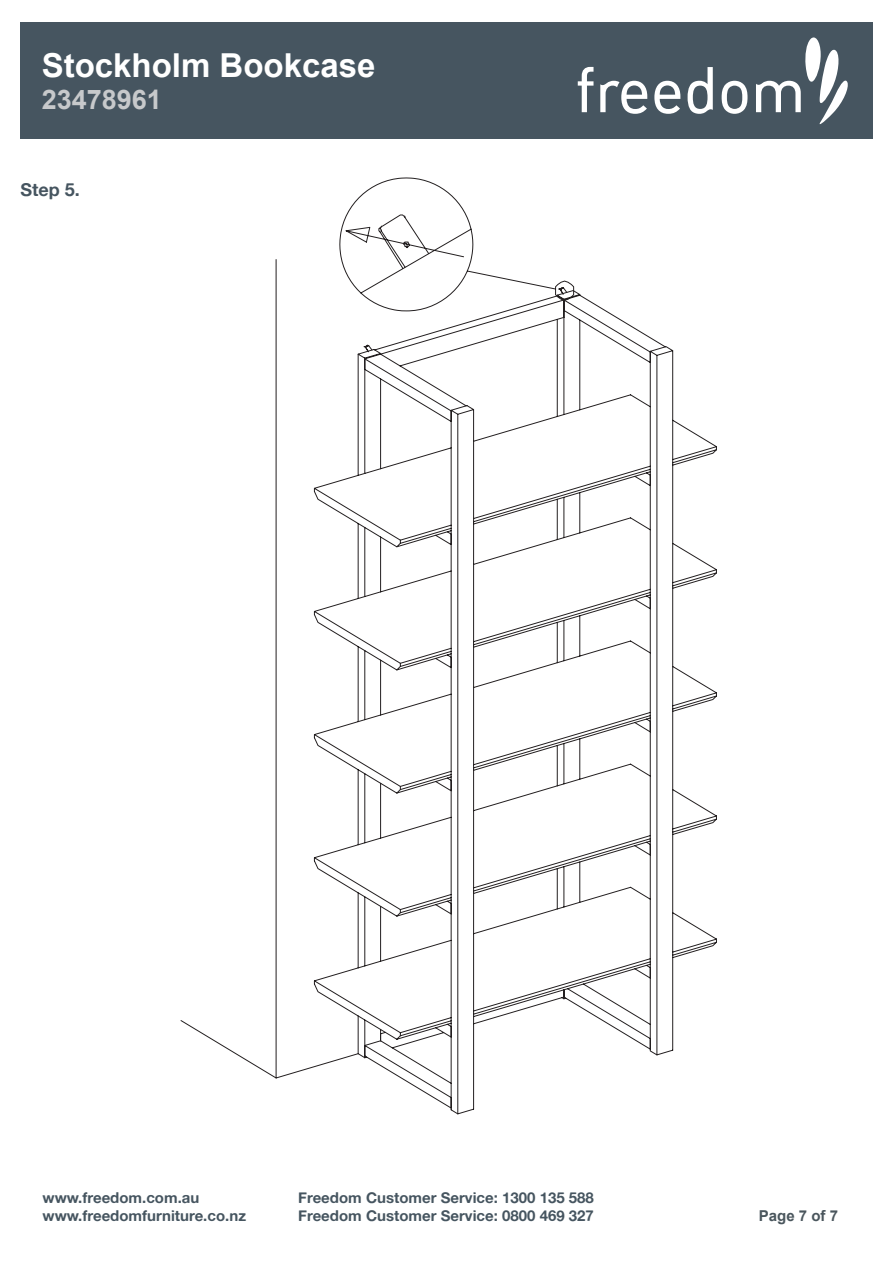
<style>
.page{position:relative;width:893px;height:1263px;background:#fff}
.page>*{position:absolute;margin:0;border:0;box-sizing:border-box;transform-origin:0 0}
.t1{font:700 33px "Arial";color:#fff}
.t2{font:700 27px "Arial";color:#c7c9cb}
.t3{font:18px "Alte Haas Grotesk Bold";color:#465560}
.t4{font:15px "Alte Haas Grotesk Bold";color:#465560}
.t5{font:700 15px "Arial";color:#4a565d}
</style>
<div class="page">
<div style="left:20px;top:22px;width:852px;height:117px;background:#465560"></div>
<svg style="left:578px;top:67px;width:15px;height:45px"></svg>
<svg style="left:654px;top:81px;width:26px;height:33px"></svg>
<svg style="left:722px;top:81px;width:25px;height:33px"></svg>
<svg style="left:756px;top:37px;width:92px;height:87px"></svg>
<svg style="left:688px;top:67px;width:25px;height:47px"></svg>
<svg style="left:600px;top:81px;width:47px;height:33px"></svg>
<svg style="left:402px;top:291px;width:315px;height:824px"></svg>
<svg style="left:180px;top:177px;width:395px;height:902px"></svg>
<h1 class="t1" style="left:42px;top:43px;width:335px">Stockholm Bookcase</h1>
<h2 class="t2" style="left:42px;top:82px;width:122px">23478961</h2>
<p class="t3" style="left:20px;top:179px;width:61px">Step 5.</p>
<p class="t4" style="left:43px;top:1188px;width:158px">www.freedom.com.au</p>
<p class="t4" style="left:298px;top:1188px;width:297px">Freedom Customer Service: 1300 135 588</p>
<p class="t4" style="left:43px;top:1206px;width:205px">www.freedomfurniture.co.nz</p>
<p class="t4" style="left:298px;top:1206px;width:297px">Freedom Customer Service: 0800 469 327</p>
<p class="t5" style="left:759px;top:1205px;width:81px">Page 7 of 7</p>
</div>
